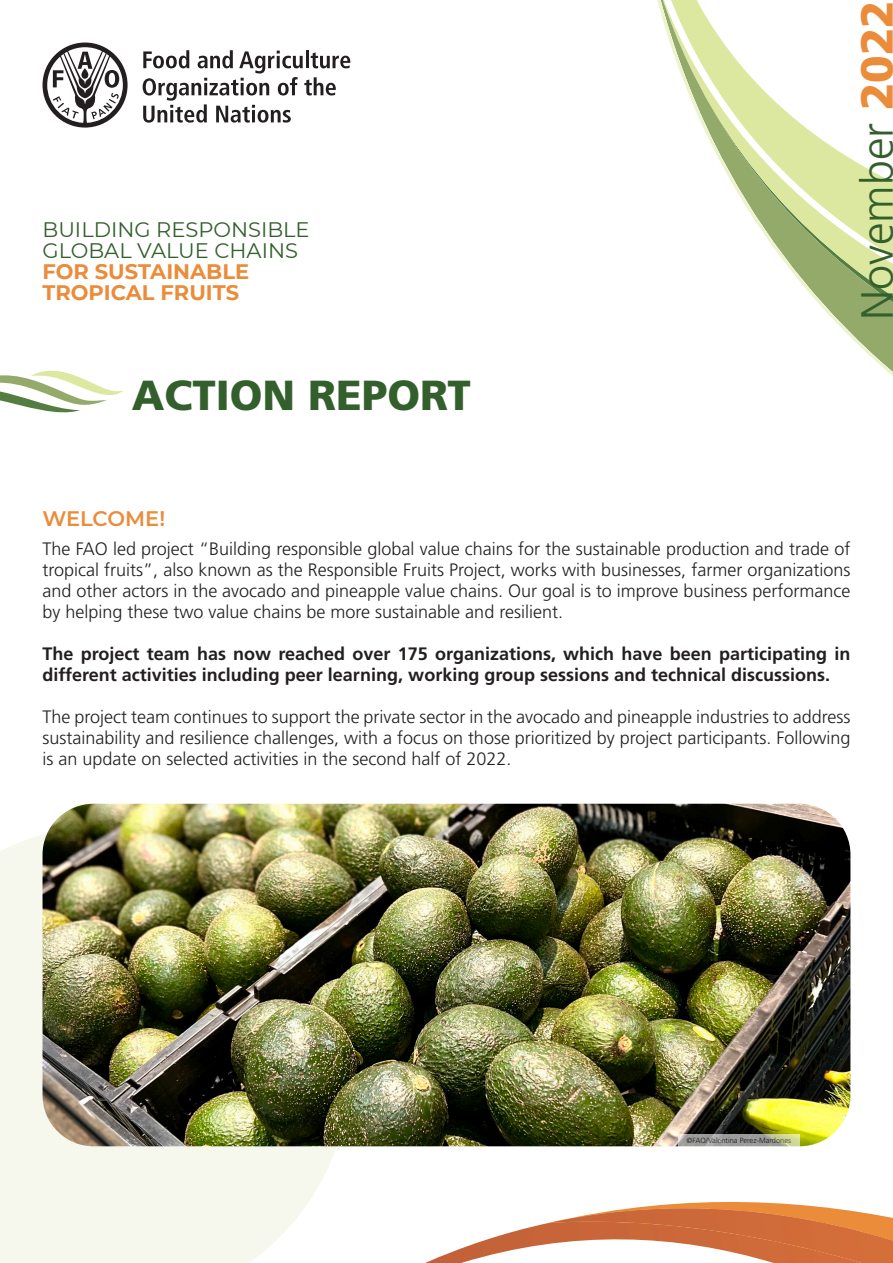
<style>
.page{position:relative;width:893px;height:1263px;background:#fff}
.page>*{position:absolute;margin:0;border:0;box-sizing:border-box;transform-origin:0 0}
.Action_Report{font:300 45px "Frutiger LT Std";color:#335f2d}
.Action_Report-2{font:900 42px "Frutiger LT Std";color:#335f2d}
.t1{font:21px/21px "Montserrat";color:#335f2d}
.t2{font:700 21px/21px "Montserrat";color:#eb8c3b}
.t3{font:600 21px "Montserrat";letter-spacing:-.005em;color:#eb8c3b}
.Text{font:300 18px/21px "Frutiger LT Std";color:#231f20;text-align:justify}
.Text-2{font:700 18px/21px "Frutiger LT Std";color:#231f20}
.t4{font:300 7.5px "Frutiger LT Std";color:#231f20}
.s1{font-weight:900;color:#eb8c3b}
</style>
<div class="page">
<svg style="left:0;top:835px;width:350px;height:428px;background:#f7f8ee"></svg>
<svg style="left:657px;top:0;width:236px;height:376px"></svg>
<svg style="left:0;top:370px;width:124px;height:43px"></svg>
<img style="left:43px;top:804px;width:807px;height:342px">
<svg style="left:425px;top:1202px;width:468px;height:61px"></svg>
<svg style="left:43px;top:43px;width:85px;height:85px"></svg>
<svg style="left:143px;top:50px;width:207px;height:73px"></svg>
<svg style="left:678px;top:1134px;width:122px;height:12px"></svg>
<p class="t1" style="left:43px;top:218px;width:269px">BUILDING RESPONSIBLE<br>GLOBAL VALUE CHAINS</p>
<p class="t2" style="left:43px;top:260px;width:208px">FOR SUSTAINABLE<br>TROPICAL FRUITS</p>
<p class="Action_Report-2" style="left:132px;top:370px;width:340px">ACTION REPORT</p>
<p class="Action_Report" style="left:852px;top:320px;width:322px;rotate:-90deg">November <span class="s1">2022</span></p>
<p class="t3" style="left:43px;top:503px;width:124px">WELCOME!</p>
<p class="Text" style="left:43px;top:539px;width:809px">The FAO led project “Building responsible global value chains for the sustainable production and trade of tropical fruits”, also known as the Responsible Fruits Project, works with businesses, farmer organizations and other actors in the avocado and pineapple value chains. Our goal is to improve business performance by helping these two value chains be more sustainable and resilient.</p>
<p class="Text-2" style="left:43px;top:644px;width:809px">The project team has now reached over 175 organizations, which have been participating in different activities including peer learning, working group sessions and technical discussions.</p>
<p class="Text" style="left:43px;top:707px;width:809px">The project team continues to support the private sector in the avocado and pineapple industries to address sustainability and resilience challenges, with a focus on those prioritized by project participants. Following is an update on selected activities in the second half of 2022.</p>
<p class="t4" style="left:687px;top:1136px;width:106px">©FAO/Valentina Perez-Mardones</p>
</div>
